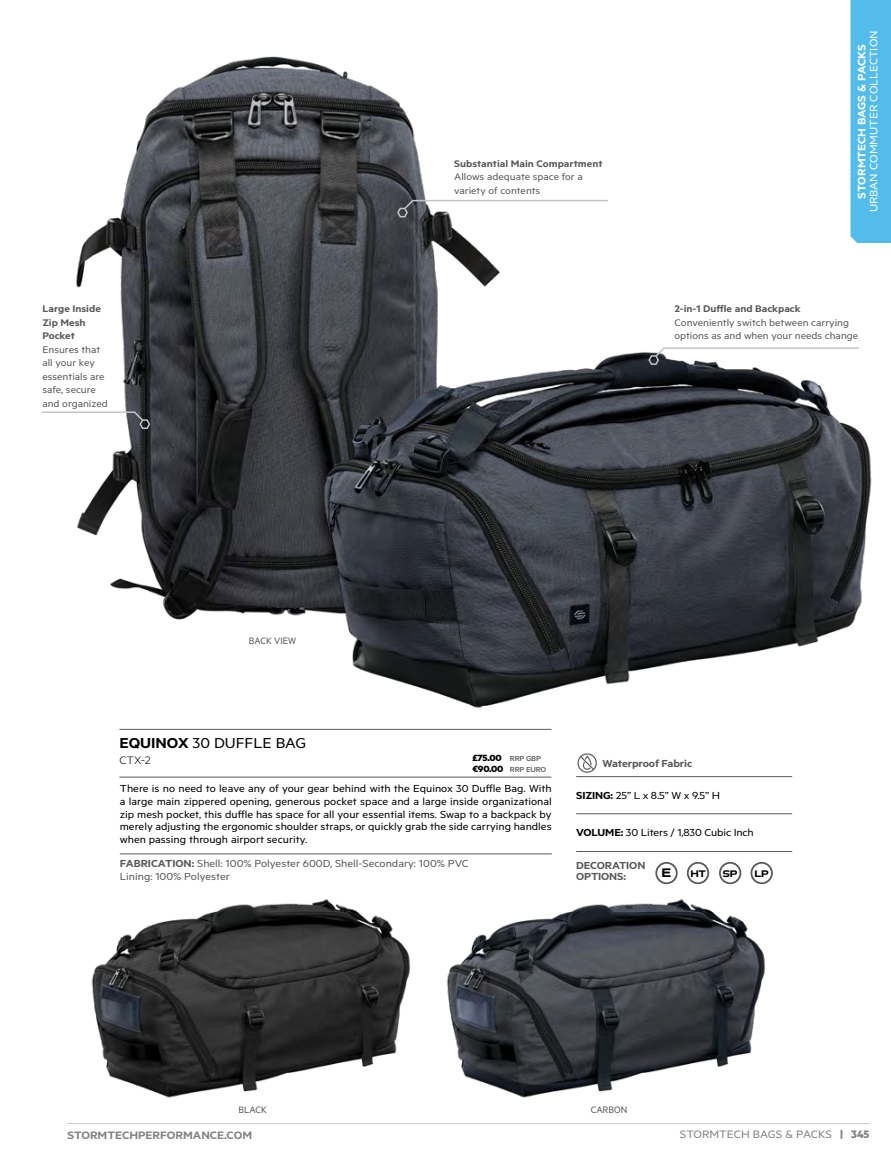
<style>
.page{position:relative;width:891px;height:1161px;background:#fff}
.page>*{position:absolute;margin:0;border:0;box-sizing:border-box;transform-origin:0 0}
.t1{font:16.2px "Metric";color:#000;scale:1.11 1}
.t2{font:600 12.15px "Metric";color:#808285;scale:1.11 1}
.t3{font:12.15px "Metric";color:#808285;scale:1.11 1}
.t4{font:12.15px "Metric";color:#fff;scale:1.11 1}
.t5{font:600 12.15px "Metric";color:#fff;scale:1.11 1}
.t6{font:300 12.15px "Metric";color:#000;scale:1.11 1}
.t7{font:11.55px/12.8px "Metric";color:#000;text-align:justify;scale:1.11 1}
.t8{font:11.55px/12.8px "Metric";color:#58595b;scale:1.11 1}
.t9{font:600 11.55px/10.5px "Metric";letter-spacing:-.01em;color:#58595b;scale:1.11 1}
.t10{font:10.8px/13.5px "Metric";color:#58595b;scale:1.11 1}
.t11{font:600 10.8px/13.5px "Metric";color:#58595b;scale:1.11 1}
.t12{font:10.5px "Metric";color:#58595b}
.t13{font:700 10.2px "Metric";color:#000;scale:1.11 1}
.t14{font:700 8.85px "Aero";color:#000}
.t15{font:500 8.1px "Metric";letter-spacing:-.02em;color:#58595b;scale:1.11 1}
.s1{font-weight:600}
.s2{font-weight:500;font-size:8.1px;color:#58595b}
.s3{font-weight:700;font-size:10.2px;color:#000}
.s4{font-size:11.4px}
.s5{font-weight:700}
</style>
<div class="page">
<hr style="left:120px;top:854px;width:432px;height:1px;background:#58595b">
<hr style="left:119px;top:777px;width:432px;height:1px;background:#58595b">
<hr style="left:119px;top:729px;width:432px;height:1px;background:#58595b">
<hr style="left:576px;top:776px;width:216px;height:1px;background:#58595b">
<hr style="left:576px;top:813px;width:216px;height:1px;background:#58595b">
<hr style="left:576px;top:851px;width:216px;height:1px;background:#58595b">
<img style="left:76px;top:56px;width:424px;height:564px">
<img style="left:317px;top:290px;width:555px;height:440px">
<img style="left:91px;top:899px;width:320px;height:199px">
<img style="left:446px;top:884px;width:320px;height:214px">
<svg style="left:655px;top:862px;width:23px;height:22px"></svg>
<svg style="left:719px;top:862px;width:22px;height:22px"></svg>
<svg style="left:751px;top:862px;width:22px;height:22px"></svg>
<svg style="left:687px;top:862px;width:22px;height:22px"></svg>
<svg style="left:577px;top:753px;width:20px;height:20px"></svg>
<svg style="left:396px;top:199px;width:212px;height:19px"></svg>
<svg style="left:41px;top:411px;width:110px;height:19px"></svg>
<svg style="left:647px;top:347px;width:213px;height:19px"></svg>
<hr style="left:68px;top:1123px;width:801px;height:1px;background:#c1c5c8">
<div style="left:850px;top:0;width:41px;height:243px;background:#54bceb"></div>
<p class="t11" style="left:42px;top:302px;width:54px">Large Inside<br>Zip Mesh<br>Pocket</p>
<p class="t10" style="left:42px;top:342px;width:61px">Ensures that all your key essentials are safe, secure and organized</p>
<p class="t11" style="left:454px;top:156px;width:135px">Substantial Main Compartment</p>
<p class="t10" style="left:454px;top:170px;width:117px">Allows adequate space for a variety of contents</p>
<p class="t4" style="left:867px;top:212px;width:165px;rotate:-90deg">URBAN COMMUTER COLLECTION</p>
<p class="t5" style="left:854px;top:199px;width:141px;rotate:-90deg">STORMTECH BAGS &amp; PACKS</p>
<p class="t11" style="left:674px;top:302px;width:115px">2-in-1 Duffle and Backpack</p>
<p class="t10" style="left:674px;top:315px;width:167px">Conveniently switch between carrying options as and when your needs change</p>
<p class="t12" style="left:249px;top:634px;width:49px">BACK VIEW</p>
<h1 class="t1" style="left:119px;top:733px;width:170px"><span class="s1">EQUINOX</span> 30 DUFFLE BAG</h1>
<p class="t6" style="left:119px;top:753px;width:30px">CTX-2</p>
<p class="t7" style="left:120px;top:782px;width:391px">There is no need to leave any of your gear behind with the Equinox 30 Duffle Bag. With a large main zippered opening, generous pocket space and a large inside organizational zip mesh pocket, this duffle has space for all your essential items. Swap to a backpack by merely adjusting the ergonomic shoulder straps, or quickly grab the side carrying handles when passing through airport security.</p>
<p class="t7" style="left:576px;top:788px;width:131px"><span class="s1">SIZING:</span> 25” L x 8.5” W x 9.5” H</p>
<p class="t13" style="left:472px;top:751px;width:63px">£75.00 <span class="s2">RRP GBP</span></p>
<p class="t15" style="left:472px;top:765px;width:68px"><span class="s3">€90.00</span> RRP EURO</p>
<p class="t9" style="left:602px;top:758px;width:82px">Waterproof Fabric</p>
<p class="t7" style="left:576px;top:826px;width:162px"><span class="s1">VOLUME:</span> 30 Liters / 1,830 Cubic Inch</p>
<p class="t9" style="left:576px;top:860px;width:64px">DECORATION<br>OPTIONS:</p>
<p class="t8" style="left:120px;top:857px;width:316px"><span class="s1">FABRICATION:</span> Shell: 100% Polyester 600D, Shell-Secondary: 100% PVC<br>Lining: 100% Polyester</p>
<p class="t14" style="left:662px;top:868px;width:109px"><span class="s4">EEEE</span>H TH TH TH TS PS PS PS PL PL PL PL P</p>
<p class="t12" style="left:238px;top:1104px;width:30px">BLACK</p>
<p class="t12" style="left:591px;top:1104px;width:38px">CARBON</p>
<p class="t2" style="left:68px;top:1128px;width:168px">STORMTECHPERFORMANCE.COM</p>
<p class="t3" style="left:680px;top:1127px;width:172px">STORMTECH BAGS &amp; PACKS <span class="s5">| 345</span></p>
</div>
